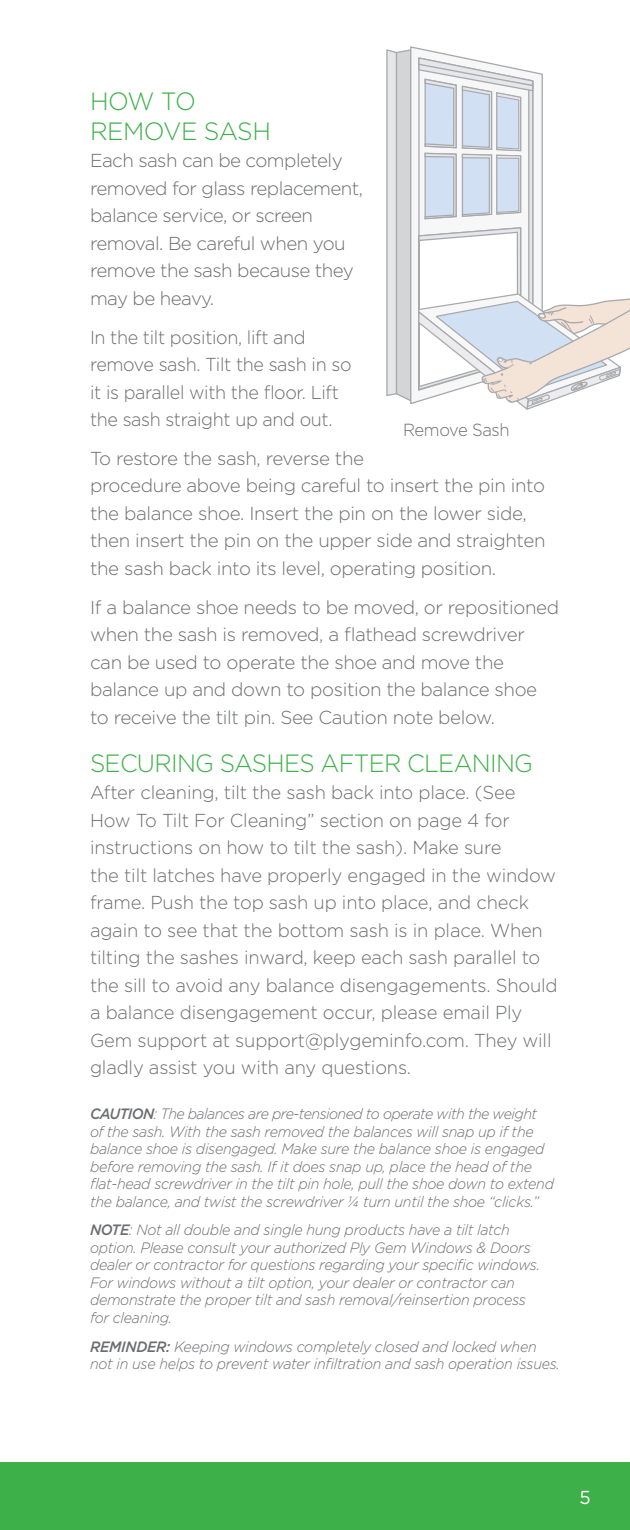
<style>
.page{position:relative;width:630px;height:1530px;background:#fff}
.page>*{position:absolute;margin:0;border:0;box-sizing:border-box;transform-origin:0 0}
.Subheading{font:300 25px "Gotham";letter-spacing:-.03em;color:#3eb049;scale:.96 1}
.Text{font:300 25px/30px "Gotham";letter-spacing:-.02em;color:#3eb049}
.Text-2{font:300 18.75px/27.5px "Gotham";letter-spacing:-.02em;color:#6c6d70}
.Text-3{font:300 18.75px/27.5px "Gotham";letter-spacing:-.02em;color:#6c6d70;scale:.96 1}
.t1{font:18.75px "Gotham";color:#fff}
.Subheading-2{font:300 17.5px "Gotham";letter-spacing:-.02em;color:#6c6d70;scale:.95 1}
.Notes{font:italic 300 15px/17.5px "Gotham";letter-spacing:-.02em;color:#6c6d70;scale:.95 1}
.s1{font-weight:500}
</style>
<div class="page">
<div style="left:0;top:1462px;width:630px;height:68px;background:#3eb049"></div>
<svg style="left:387px;top:48px;width:243px;height:362px"></svg>
<p class="Text" style="left:90px;top:85px;width:183px">HOW TO<br>REMOVE SASH</p>
<p class="Text-2" style="left:90px;top:147px;width:275px">Each sash can be completely removed for glass replacement, balance service, or screen removal. Be careful when you remove the sash because they may be heavy.</p>
<p class="Text-3" style="left:90px;top:323px;width:274px">In the tilt position, lift and remove sash. Tilt the sash in so it is parallel with the floor. Lift the sash straight up and out.</p>
<p class="Text-2" style="left:90px;top:444px;width:457px">To restore the sash, reverse the<br>procedure above being careful to insert the pin into the balance shoe. Insert the pin on the lower side, then insert the pin on the upper side and straighten the sash back into its level, operating position.</p>
<p class="Text-2" style="left:90px;top:593px;width:471px">If a balance shoe needs to be moved, or repositioned when the sash is removed, a flathead screwdriver can be used to operate the shoe and move the balance up and down to position the balance shoe to receive the tilt pin. See Caution note below.</p>
<p class="Subheading" style="left:90px;top:747px;width:463px">SECURING SASHES AFTER CLEANING</p>
<p class="Text-2" style="left:90px;top:778px;width:469px">After cleaning, tilt the sash back into place. (See How To Tilt For Cleaning” section on page 4 for instructions on how to tilt the sash). Make sure<br>the tilt latches have properly engaged in the window frame. Push the top sash up into place, and check again to see that the bottom sash is in place. When tilting the sashes inward, keep each sash parallel to the sill to avoid any balance disengagements. Should a balance disengagement occur, please email Ply Gem support at support@plygeminfo.com. They will gladly assist you with any questions.</p>
<p class="Notes" style="left:90px;top:1105px;width:490px"><span class="s1">CAUTION</span>: The balances are pre-tensioned to operate with the weight of the sash. With the sash removed the balances will snap up if the balance shoe is disengaged. Make sure the balance shoe is engaged before removing the sash. If it does snap up, place the head of the flat-head screwdriver in the tilt pin hole, pull the shoe down to extend the balance, and twist the screwdriver ¼ turn until the shoe “clicks.”</p>
<p class="Notes" style="left:90px;top:1221px;width:475px"><span class="s1">NOTE</span>: Not all double and single hung products have a tilt latch option. Please consult your authorized Ply Gem Windows &amp; Doors dealer or contractor for questions regarding your specific windows.<br>For windows without a tilt option, your dealer or contractor can demonstrate the proper tilt and sash removal/reinsertion process for cleaning.</p>
<p class="Notes" style="left:90px;top:1337px;width:496px"><span class="s1">REMINDER:</span> Keeping windows completely closed and locked when not in use helps to prevent water infiltration and sash operation issues.</p>
<p class="Subheading-2" style="left:403px;top:418px;width:114px">Remove Sash</p>
<p class="t1" style="left:579px;top:1485px;width:13px">5</p>
</div>
